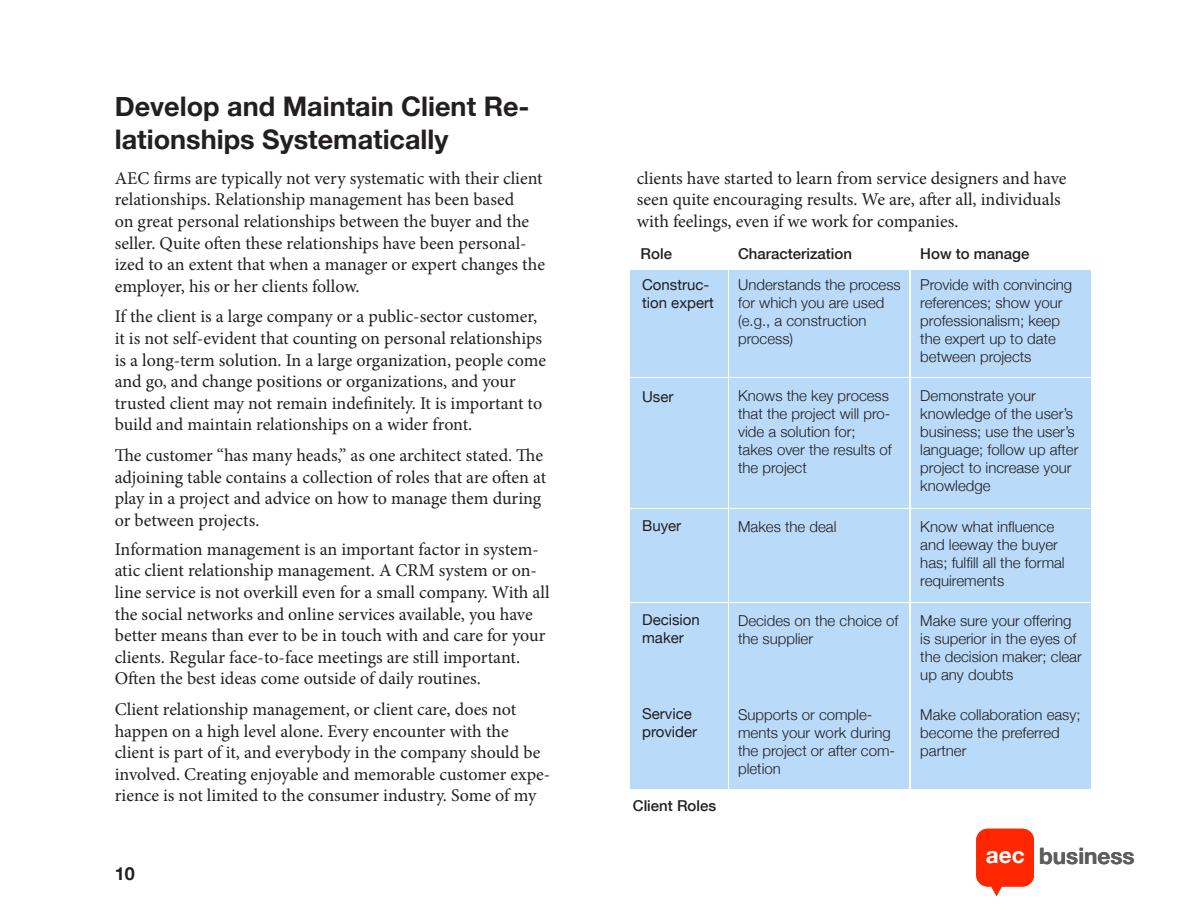
<style>
.page{position:relative;width:1188px;height:918px;background:#fff}
.page>*{position:absolute;margin:0;border:0;box-sizing:border-box;transform-origin:0 0}
.t1{font:700 27px/32.4px "Helvetica Neue";color:#231f20}
.t2{font:700 22.5px "Helvetica Neue";color:#5d5d5d}
.t3{font:18px/21.6px "Minion Pro";letter-spacing:-.005em;color:#231f20}
.t4{font:700 18px "Helvetica Neue";color:#231f20}
.t5{font:300 15px/18px "Helvetica Neue";color:#231f20}
.t6{font:15px/18px "Helvetica Neue";color:#231f20}
.t7{font:500 15px "Helvetica Neue";color:#231f20}
.s1{color:#fff}
</style>
<div class="page">
<div style="left:976px;top:829px;width:58px;height:58px;background:#ff2600;border-radius:12px"></div>
<svg style="left:989px;top:886px;width:15px;height:10px"></svg>
<div style="left:630px;top:270px;width:98px;height:106px;background:#b9daf8"></div>
<div style="left:630px;top:378px;width:98px;height:130px;background:#b9daf8"></div>
<div style="left:630px;top:509px;width:98px;height:92px;background:#b9daf8"></div>
<div style="left:630px;top:603px;width:98px;height:92px;background:#b9daf8"></div>
<div style="left:630px;top:697px;width:98px;height:92px;background:#b9daf8"></div>
<div style="left:729px;top:270px;width:180px;height:106px;background:#b9daf8"></div>
<div style="left:729px;top:378px;width:180px;height:130px;background:#b9daf8"></div>
<div style="left:729px;top:509px;width:180px;height:92px;background:#b9daf8"></div>
<div style="left:729px;top:603px;width:180px;height:92px;background:#b9daf8"></div>
<div style="left:729px;top:697px;width:180px;height:92px;background:#b9daf8"></div>
<div style="left:911px;top:270px;width:180px;height:106px;background:#b9daf8"></div>
<div style="left:911px;top:378px;width:180px;height:130px;background:#b9daf8"></div>
<div style="left:911px;top:509px;width:180px;height:92px;background:#b9daf8"></div>
<div style="left:911px;top:603px;width:180px;height:92px;background:#b9daf8"></div>
<div style="left:911px;top:697px;width:180px;height:92px;background:#b9daf8"></div>
<p class="t1" style="left:115px;top:91px;width:416px">Develop and Maintain Client Re&shy;lationships Systematically</p>
<p class="t3" style="left:115px;top:167px;width:432px">AEC firms are typically not very systematic with their client relationships. Relationship management has been based<br>on great personal relationships between the buyer and the seller. Quite often these relationships have been personal&shy;ized to an extent that when a manager or expert changes the employer, his or her clients follow.</p>
<p class="t3" style="left:115px;top:306px;width:433px">If the client is a large company or a public-sector customer, it is not self-evident that counting on personal relationships is a long-term solution. In a large organization, people come and go, and change positions or organizations, and your trusted client may not remain indefinitely. It is important to build and maintain relationships on a wider front.</p>
<p class="t3" style="left:115px;top:445px;width:433px">The customer “has many heads,” as one architect stated. The adjoining table contains a collection of roles that are often at play in a project and advice on how to manage them during or between projects.</p>
<p class="t3" style="left:115px;top:538px;width:437px">Information management is an important factor in system&shy;atic client relationship management. A CRM system or on&shy;line service is not overkill even for a small company. With all the social networks and online services available, you have better means than ever to be in touch with and care for your clients. Regular face-to-face meetings are still important.<br>Often the best ideas come outside of daily routines.</p>
<p class="t3" style="left:115px;top:699px;width:437px">Client relationship management, or client care, does not happen on a high level alone. Every encounter with the client is part of it, and everybody in the company should be involved. Creating enjoyable and memorable customer expe&shy;rience is not limited to the consumer industry. Some of my</p>
<p class="t4" style="left:115px;top:859px;width:22px">10</p>
<p class="t3" style="left:637px;top:167px;width:431px">clients have started to learn from service designers and have seen quite encouraging results. We are, after all, individuals with feelings, even if we work for companies.</p>
<p class="t7" style="left:641px;top:242px;width:33px">Role</p>
<p class="t7" style="left:738px;top:242px;width:115px">Characterization</p>
<p class="t7" style="left:920px;top:242px;width:111px">How to manage</p>
<p class="t5" style="left:738px;top:274px;width:164px">Understands the process for which you are used (e.g., a construction process)</p>
<p class="t5" style="left:920px;top:274px;width:153px">Provide with convincing references; show your professionalism; keep the expert up to date between projects</p>
<p class="t5" style="left:920px;top:386px;width:160px">Demonstrate your knowledge of the user’s business; use the user’s language; follow up after project to increase your knowledge</p>
<p class="t5" style="left:920px;top:517px;width:146px">Know what influence and leeway the buyer has; fulfill all the formal requirements</p>
<p class="t5" style="left:920px;top:611px;width:163px">Make sure your offering is superior in the eyes of the decision maker; clear up any doubts</p>
<p class="t5" style="left:920px;top:705px;width:162px">Make collaboration easy; become the preferred partner</p>
<p class="t6" style="left:642px;top:277px;width:73px">Construc&shy;tion expert</p>
<p class="t5" style="left:738px;top:386px;width:154px;text-align:justify">Knows the key process that the project will pro&shy;vide a solution for;</p>
<p class="t5" style="left:738px;top:440px;width:155px">takes over the results of the project</p>
<p class="t6" style="left:642px;top:388px;width:33px">User</p>
<p class="t6" style="left:642px;top:518px;width:41px">Buyer</p>
<p class="t5" style="left:738px;top:517px;width:100px">Makes the deal</p>
<p class="t6" style="left:642px;top:612px;width:59px">Decision maker</p>
<p class="t5" style="left:738px;top:611px;width:162px">Decides on the choice of the supplier</p>
<p class="t6" style="left:642px;top:706px;width:57px">Service provider</p>
<p class="t5" style="left:738px;top:705px;width:159px">Supports or comple&shy;ments your work during the project or after com&shy;pletion</p>
<p class="t7" style="left:633px;top:794px;width:85px">Client Roles</p>
<p class="t2" style="left:986px;top:838px;width:150px"><span class="s1">aec</span> business</p>
</div>
